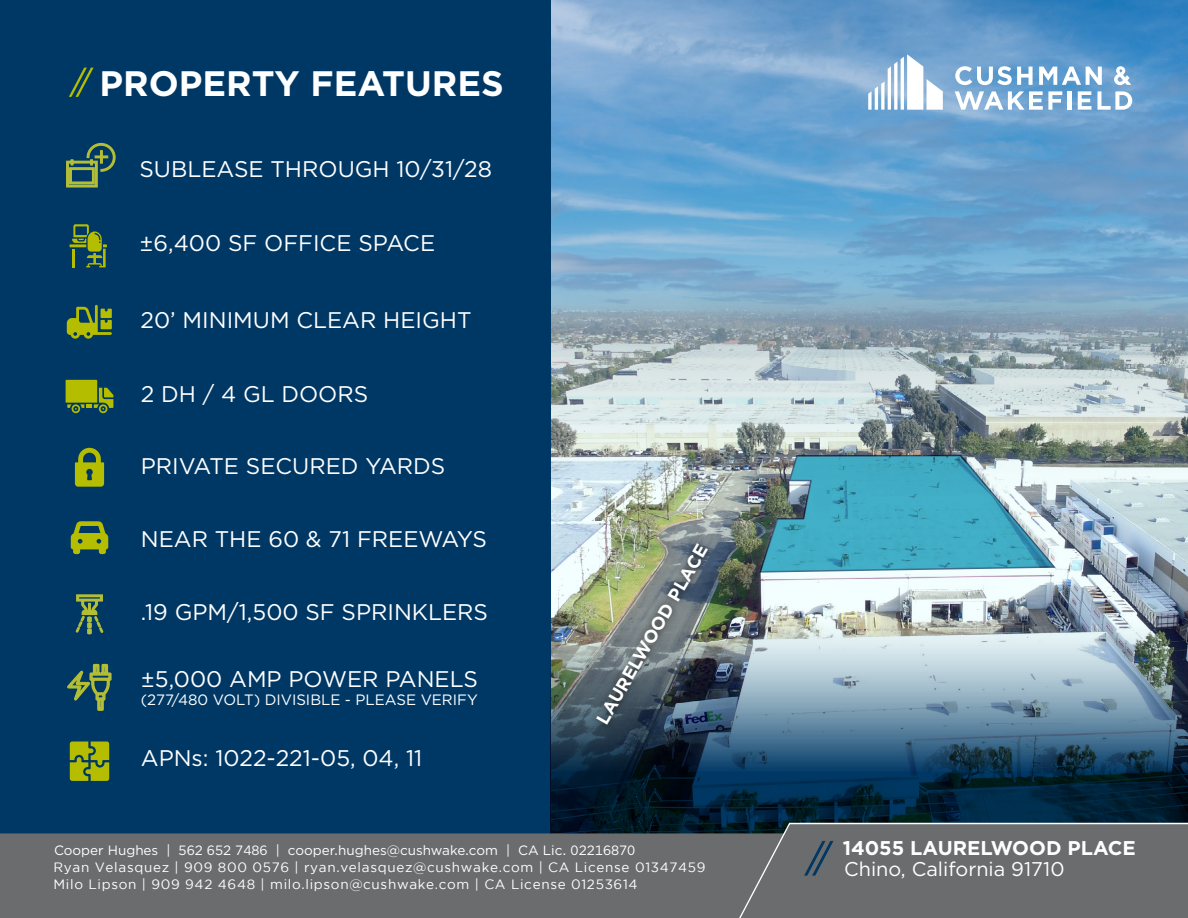
<style>
.page{position:relative;width:1188px;height:918px;background:#fff}
.page>*{position:absolute;margin:0;border:0;box-sizing:border-box;transform-origin:0 0}
.t1{font:700 35.4px "Gotham";color:#fff}
.t2{font:22.65px "Gotham";color:#fff}
.t3{font:19.8px "Gotham";color:#fff}
.t4{font:700 19.8px "Gotham";color:#fff}
.t5{font:700 18px "Gotham";color:#fff}
.t6{font:15px "Gotham";color:#fff}
.t7{font:13.5px/16.8px "Gotham";letter-spacing:.05em;color:#fff}
.t8{font:13.5px "Gotham";color:#fff}
</style>
<div class="page">
<img style="left:550px;top:0;width:638px;height:563px">
<div style="left:0;top:0;width:550px;height:918px;background:#003865"></div>
<svg style="left:69px;top:68px;width:25px;height:29px"></svg>
<svg style="left:67px;top:305px;width:45px;height:34px"></svg>
<svg style="left:70px;top:224px;width:37px;height:43px"></svg>
<svg style="left:66px;top:380px;width:47px;height:33px"></svg>
<svg style="left:75px;top:448px;width:29px;height:39px"></svg>
<svg style="left:71px;top:521px;width:37px;height:33px"></svg>
<svg style="left:70px;top:742px;width:39px;height:39px;background:#97a710"></svg>
<svg style="left:75px;top:594px;width:29px;height:41px"></svg>
<svg style="left:67px;top:663px;width:45px;height:48px"></svg>
<img style="left:550px;top:563px;width:638px;height:270px">
<div style="left:589px;top:536px;width:126px;height:196px;background:#000;opacity:.75"></div>
<svg style="left:758px;top:454px;width:299px;height:120px;background:#5daabd"></svg>
<svg style="left:66px;top:142px;width:50px;height:46px"></svg>
<svg style="left:868px;top:54px;width:75px;height:56px"></svg>
<hr style="left:1068px;top:91px;width:4px;height:19px;background:#fff">
<svg style="left:1078px;top:91px;width:13px;height:19px"></svg>
<svg style="left:1097px;top:91px;width:35px;height:19px"></svg>
<svg style="left:955px;top:66px;width:78px;height:19px"></svg>
<svg style="left:1039px;top:67px;width:63px;height:18px"></svg>
<svg style="left:955px;top:91px;width:107px;height:19px"></svg>
<svg style="left:1114px;top:66px;width:17px;height:19px"></svg>
<div style="left:0;top:833px;width:697px;height:85px;background:#6a6c6d"></div>
<svg style="left:697px;top:822px;width:491px;height:96px;background:#656c6f"></svg>
<div style="left:740px;top:824px;width:448px;height:94px;background:#6a6c6d"></div>
<h1 class="t1" style="left:100px;top:60px;width:406px">PROPERTY FEATURES</h1>
<p class="t2" style="left:140px;top:154px;width:354px">SUBLEASE THROUGH 10/31/28</p>
<p class="t2" style="left:140px;top:229px;width:297px">±6,400 SF OFFICE SPACE</p>
<p class="t2" style="left:141px;top:305px;width:332px">20’ MINIMUM CLEAR HEIGHT</p>
<p class="t2" style="left:141px;top:379px;width:229px">2 DH / 4 GL DOORS</p>
<p class="t2" style="left:141px;top:452px;width:306px">PRIVATE SECURED YARDS</p>
<p class="t2" style="left:141px;top:525px;width:347px">NEAR THE 60 &amp; 71 FREEWAYS</p>
<p class="t2" style="left:141px;top:597px;width:349px">.19 GPM/1,500 SF SPRINKLERS</p>
<p class="t2" style="left:141px;top:665px;width:339px">±5,000 AMP POWER PANELS</p>
<p class="t6" style="left:141px;top:691px;width:338px">(277/480 VOLT) DIVISIBLE - PLEASE VERIFY</p>
<p class="t2" style="left:141px;top:743px;width:283px">APNs: 1022-221-05, 04, 11</p>
<p class="t5" style="left:591px;top:717px;width:206px;rotate:-60deg">LAURELWOOD PLACE</p>
<p class="t8" style="left:54px;top:841px;width:583px">Cooper Hughes | 562 652 7486 | cooper.hughes@cushwake.com | CA Lic. 02216870</p>
<p class="t4" style="left:843px;top:835px;width:295px">14055 LAURELWOOD PLACE</p>
<p class="t3" style="left:844px;top:857px;width:222px">Chino, California 91710</p>
<p class="t7" style="left:54px;top:859px;width:654px">Ryan Velasquez | 909 800 0576 | ryan.velasquez@cushwake.com | CA License 01347459<br>Milo Lipson | 909 942 4648 | milo.lipson@cushwake.com | CA License 01253614</p>
</div>
